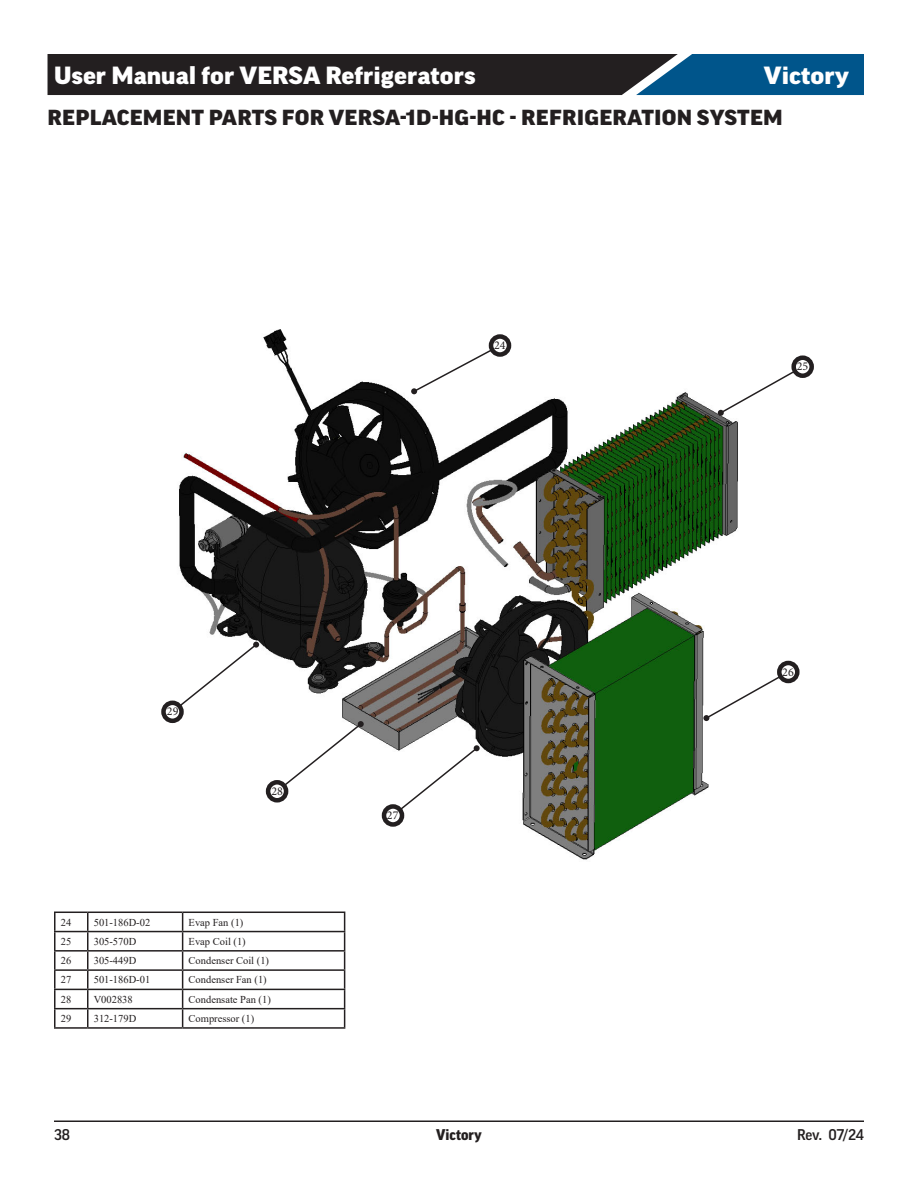
<style>
.page{position:relative;width:918px;height:1188px;background:#fff}
.page>*{position:absolute;margin:0;border:0;box-sizing:border-box;transform-origin:0 0}
.t1{font:900 expanded 24px "Good Pro";color:#fff}
.Page_Header{font:900 expanded 21px "Good Pro";letter-spacing:.01em;color:#231f20}
.t2{font:500 15px "Good Pro";letter-spacing:-.01em;color:#231f20}
.t3{font:900 15px "Good Pro";color:#231f20}
.t4{font:12px "Minion Pro";color:#231f20}
.t5{font:10.5px "Times New Roman";color:#231f20}
</style>
<div class="page">
<svg style="left:48px;top:54px;width:816px;height:41px;background:#1e2f3d"></svg>
<hr style="left:54px;top:1120px;width:810px;height:2px;background:#231f20">
<img style="left:174px;top:329px;width:564px;height:531px">
<hr style="left:54px;top:912px;width:34px;height:1px;background:#231f20">
<hr style="left:88px;top:912px;width:95px;height:1px;background:#231f20">
<hr style="left:183px;top:912px;width:162px;height:1px;background:#231f20">
<hr style="left:54px;top:931px;width:34px;height:1px;background:#231f20">
<hr style="left:88px;top:931px;width:95px;height:1px;background:#231f20">
<hr style="left:183px;top:931px;width:162px;height:1px;background:#231f20">
<hr style="left:54px;top:950px;width:34px;height:2px;background:#231f20">
<hr style="left:88px;top:950px;width:95px;height:2px;background:#231f20">
<hr style="left:183px;top:950px;width:162px;height:2px;background:#231f20">
<hr style="left:54px;top:969px;width:34px;height:2px;background:#231f20">
<hr style="left:88px;top:969px;width:95px;height:2px;background:#231f20">
<hr style="left:183px;top:969px;width:162px;height:2px;background:#231f20">
<hr style="left:54px;top:989px;width:34px;height:1px;background:#231f20">
<hr style="left:88px;top:989px;width:95px;height:1px;background:#231f20">
<hr style="left:183px;top:989px;width:162px;height:1px;background:#231f20">
<hr style="left:54px;top:1008px;width:34px;height:1px;background:#231f20">
<svg style="left:54px;top:913px;width:2px;height:114px"></svg>
<hr style="left:88px;top:1008px;width:95px;height:1px;background:#231f20">
<svg style="left:87px;top:913px;width:1px;height:114px"></svg>
<hr style="left:183px;top:1008px;width:162px;height:1px;background:#231f20">
<svg style="left:182px;top:913px;width:1px;height:114px"></svg>
<svg style="left:344px;top:913px;width:1px;height:114px"></svg>
<hr style="left:54px;top:1027px;width:34px;height:2px;background:#231f20">
<hr style="left:88px;top:1027px;width:95px;height:2px;background:#231f20">
<hr style="left:183px;top:1027px;width:162px;height:2px;background:#231f20">
<svg style="left:411px;top:348px;width:83px;height:46px"></svg>
<div style="left:489px;top:334px;width:22px;height:23px;border:4px solid #231f20;border-radius:50%"></div>
<svg style="left:718px;top:369px;width:79px;height:47px"></svg>
<div style="left:791px;top:355px;width:23px;height:23px;border:4px solid #231f20;border-radius:50%"></div>
<svg style="left:703px;top:674px;width:79px;height:47px"></svg>
<div style="left:777px;top:661px;width:23px;height:22px;border:4px solid #231f20;border-radius:50%"></div>
<svg style="left:398px;top:745px;width:82px;height:67px"></svg>
<div style="left:382px;top:804px;width:22px;height:23px;border:4px solid #231f20;border-radius:50%"></div>
<svg style="left:282px;top:721px;width:82px;height:67px"></svg>
<div style="left:266px;top:780px;width:22px;height:23px;border:4px solid #231f20;border-radius:50%"></div>
<svg style="left:177px;top:642px;width:82px;height:66px"></svg>
<div style="left:161px;top:701px;width:23px;height:22px;border:4px solid #231f20;border-radius:50%"></div>
<h1 class="t1" style="left:54px;top:62px;width:423px">User Manual for VERSA Refrigerators</h1>
<h1 class="t1" style="left:764px;top:62px;width:87px">Victory</h1>
<p class="Page_Header" style="left:48px;top:106px;width:737px">REPLACEMENT PARTS FOR VERSA-1D-HG-HC - REFRIGERATION SYSTEM</p>
<p class="t4" style="left:494px;top:337px;width:13px">24</p>
<p class="t4" style="left:167px;top:704px;width:13px">29</p>
<p class="t4" style="left:271px;top:783px;width:13px">28</p>
<p class="t5" style="left:61px;top:915px;width:12px">24</p>
<p class="t5" style="left:94px;top:915px;width:58px">501-186D-02</p>
<p class="t5" style="left:189px;top:915px;width:56px">Evap Fan (1)</p>
<p class="t5" style="left:61px;top:934px;width:12px">25</p>
<p class="t5" style="left:94px;top:934px;width:44px">305-570D</p>
<p class="t5" style="left:189px;top:934px;width:59px">Evap Coil (1)</p>
<p class="t5" style="left:61px;top:953px;width:12px">26</p>
<p class="t5" style="left:94px;top:953px;width:44px">305-449D</p>
<p class="t5" style="left:189px;top:953px;width:82px">Condenser Coil (1)</p>
<p class="t5" style="left:61px;top:972px;width:12px">27</p>
<p class="t5" style="left:94px;top:972px;width:58px">501-186D-01</p>
<p class="t5" style="left:189px;top:972px;width:80px">Condenser Fan (1)</p>
<p class="t5" style="left:61px;top:992px;width:12px">28</p>
<p class="t5" style="left:94px;top:992px;width:41px">V002838</p>
<p class="t5" style="left:189px;top:992px;width:84px">Condensate Pan (1)</p>
<p class="t5" style="left:61px;top:1011px;width:12px">29</p>
<p class="t5" style="left:94px;top:1011px;width:44px">312-179D</p>
<p class="t5" style="left:189px;top:1011px;width:67px">Compressor (1)</p>
<p class="t4" style="left:387px;top:807px;width:13px">27</p>
<p class="t4" style="left:797px;top:358px;width:13px">25</p>
<p class="t4" style="left:782px;top:664px;width:13px">26</p>
<h3 class="t2" style="left:54px;top:1127px;width:18px">38</h3>
<h3 class="t3" style="left:436px;top:1127px;width:47px">Victory</h3>
<h3 class="t2" style="left:797px;top:1127px;width:68px">Rev. 07/24</h3>
</div>
